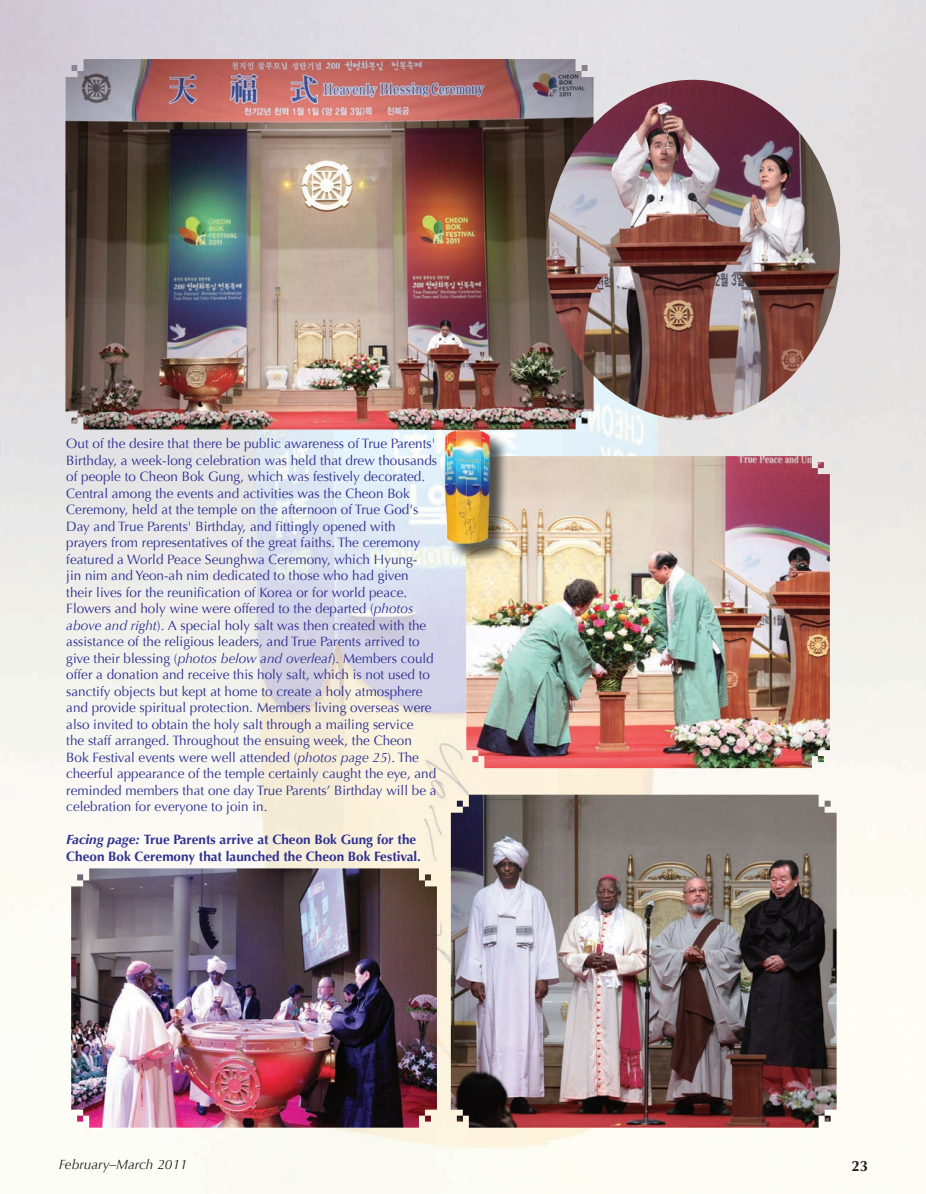
<style>
.page{position:relative;width:926px;height:1194px;background:#fff}
.page>*{position:absolute;margin:0;border:0;box-sizing:border-box;transform-origin:0 0}
.t1{font:700 15px "Optima";color:#231f20}
.t2{font:13.5px/16.5px "Optima";color:#2e3092}
.t3{font:700 13.5px/16.5px "Optima";color:#2e3092}
.t4{font:italic 13.5px "Optima";color:#231f20}
.s1{font-style:italic}
</style>
<div class="page">
<img style="left:780px;top:357px;width:146px;height:771px">
<img style="left:573px;top:420px;width:207px;height:36px">
<img style="left:106px;top:429px;width:467px;height:32px">
<img style="left:106px;top:461px;width:363px;height:733px">
<img style="left:469px;top:768px;width:311px;height:426px">
<img style="left:466px;top:456px;width:364px;height:312px">
<img style="left:451px;top:795px;width:386px;height:332px">
<img style="left:65px;top:59px;width:529px;height:370px">
<img style="left:546px;top:80px;width:294px;height:340px">
<img style="left:71px;top:868px;width:366px;height:259px">
<img style="left:448px;top:558px;width:61px;height:4px">
<img style="left:426px;top:410px;width:43px;height:62px">
<img style="left:469px;top:410px;width:43px;height:46px">
<img style="left:426px;top:472px;width:22px;height:86px">
<img style="left:466px;top:456px;width:46px;height:102px">
<img style="left:448px;top:432px;width:61px;height:42px">
<img style="left:448px;top:474px;width:30px;height:42px">
<img style="left:448px;top:516px;width:18px;height:42px">
<svg style="left:0;top:0;width:5px;height:5px"></svg>
<svg style="left:921px;top:0;width:5px;height:5px"></svg>
<p class="t2" style="left:66px;top:435px;width:372px">Out of the desire that there be public awareness of True Parents' Birthday, a week-long celebration was held that drew thousands of people to Cheon Bok Gung, which was festively decorated.<br>Central among the events and activities was the Cheon Bok Ceremony, held at the temple on the afternoon of True God's Day and True Parents' Birthday, and fittingly opened with prayers from representatives of the great faiths. The ceremony featured a World Peace Seunghwa Ceremony, which Hyung-<br>jin nim and Yeon-ah nim dedicated to those who had given their lives for the reunification of Korea or for world peace.<br>Flowers and holy wine were offered to the departed (<span class="s1">photos above and right</span>). A special holy salt was then created with the assistance of the religious leaders, and True Parents arrived to give their blessing (<span class="s1">photos below and overleaf</span>). Members could offer a donation and receive this holy salt, which is not used to sanctify objects but kept at home to create a holy atmosphere and provide spiritual protection. Members living overseas were also invited to obtain the holy salt through a mailing service<br>the staff arranged. Throughout the ensuing week, the Cheon Bok Festival events were well attended (<span class="s1">photos page 25</span>). The cheerful appearance of the temple certainly caught the eye, and reminded members that one day True Parents’ Birthday will be a celebration for everyone to join in.</p>
<p class="t3" style="left:66px;top:831px;width:356px"><span class="s1">Facing page:</span> True Parents arrive at Cheon Bok Gung for the<br>Cheon Bok Ceremony that launched the Cheon Bok Festival.</p>
<p class="t4" style="left:59px;top:1157px;width:130px">February–March 2011</p>
<p class="t1" style="left:851px;top:1157px;width:18px">23</p>
</div>
